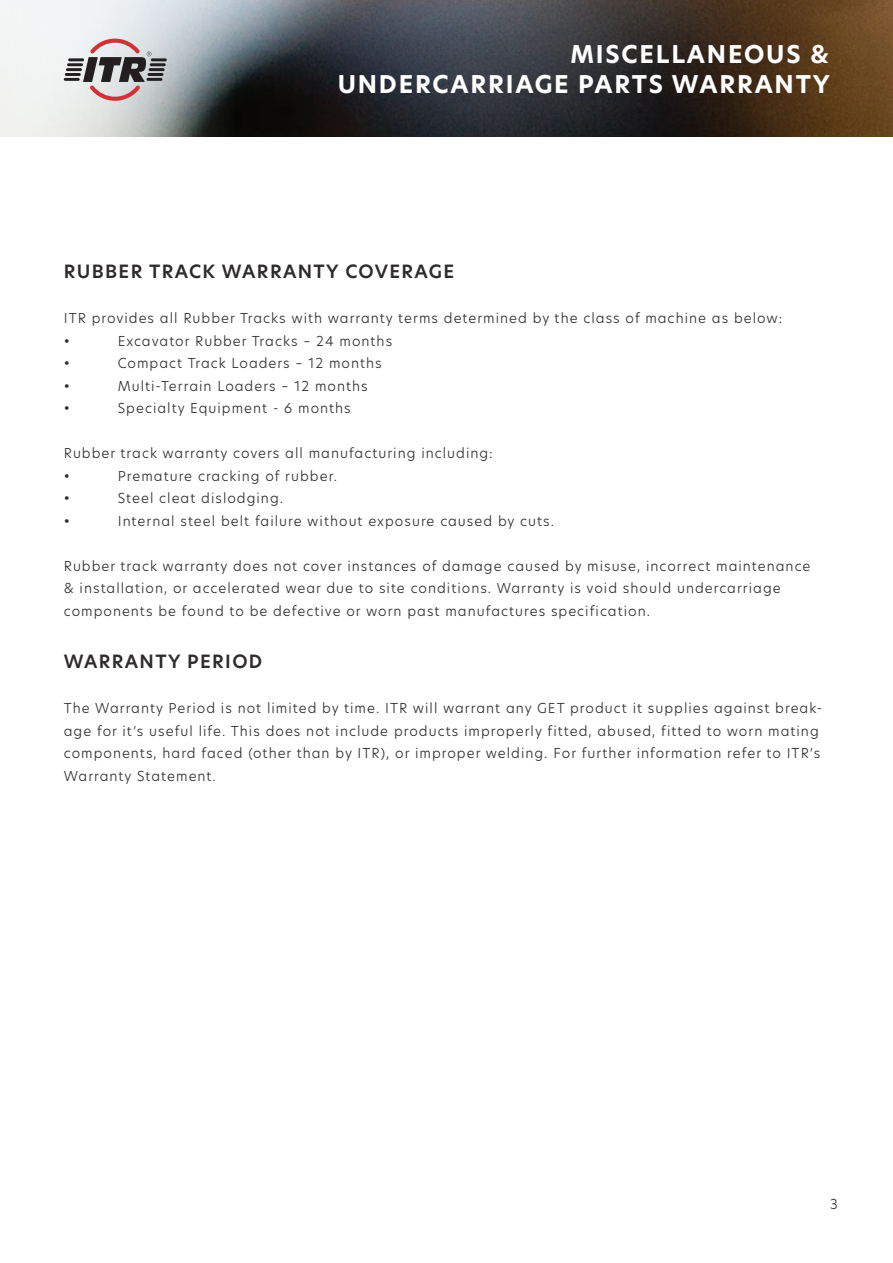
<style>
.page{position:relative;width:893px;height:1263px;background:#fff}
.page>*{position:absolute;margin:0;border:0;box-sizing:border-box;transform-origin:0 0}
.t1{font:700 24px/30px "Hero New";letter-spacing:.075em;color:#fff;text-align:right}
.t2{font:600 18px "Hero New";letter-spacing:.075em;color:#2e2b2c}
.t3{font:300 13.5px/22.5px "Hero New";letter-spacing:.075em;color:#2e2b2c}
</style>
<div class="page">
<img style="left:0;top:0;width:893px;height:136px">
<svg style="left:64px;top:39px;width:103px;height:62px;background:#b1a7a9"></svg>
<h1 class="t1" style="left:338px;top:39px;width:494px">MISCELLANEOUS &amp;<br>UNDERCARRIAGE PARTS WARRANTY</h1>
<h2 class="t2" style="left:64px;top:259px;width:392px">RUBBER TRACK WARRANTY COVERAGE</h2>
<p class="t3" style="left:64px;top:307px;width:720px">ITR provides all Rubber Tracks with warranty terms determined by the class of machine as below: •</p>
<p class="t3" style="left:118px;top:329px;width:276px">Excavator Rubber Tracks – 24 months</p>
<p class="t3" style="left:64px;top:352px;width:8px">•</p>
<p class="t3" style="left:118px;top:352px;width:265px">Compact Track Loaders – 12 months</p>
<p class="t3" style="left:64px;top:374px;width:8px">•</p>
<p class="t3" style="left:118px;top:374px;width:251px">Multi-Terrain Loaders – 12 months</p>
<p class="t3" style="left:64px;top:397px;width:8px">•</p>
<p class="t3" style="left:118px;top:397px;width:234px">Specialty Equipment - 6 months</p>
<p class="t3" style="left:64px;top:442px;width:431px">Rubber track warranty covers all manufacturing including: •</p>
<p class="t3" style="left:118px;top:464px;width:221px">Premature cracking of rubber.</p>
<p class="t3" style="left:64px;top:487px;width:8px">•</p>
<p class="t3" style="left:118px;top:487px;width:167px">Steel cleat dislodging.</p>
<p class="t3" style="left:64px;top:509px;width:8px">•</p>
<p class="t3" style="left:118px;top:509px;width:438px">Internal steel belt failure without exposure caused by cuts.</p>
<p class="t3" style="left:64px;top:554px;width:748px">Rubber track warranty does not cover instances of damage caused by misuse, incorrect maintenance &amp; installation, or accelerated wear due to site conditions. Warranty is void should undercarriage components be found to be defective or worn past manufactures specification.</p>
<h2 class="t2" style="left:64px;top:649px;width:200px">WARRANTY PERIOD</h2>
<p class="t3" style="left:64px;top:697px;width:760px">The Warranty Period is not limited by time. ITR will warrant any GET product it supplies against break&shy;age for it’s useful life. This does not include products improperly fitted, abused, fitted to worn mating components, hard faced (other than by ITR), or improper welding. For further information refer to ITR’s Warranty Statement.</p>
<p class="t3" style="left:830px;top:1192px;width:9px">3</p>
</div>
